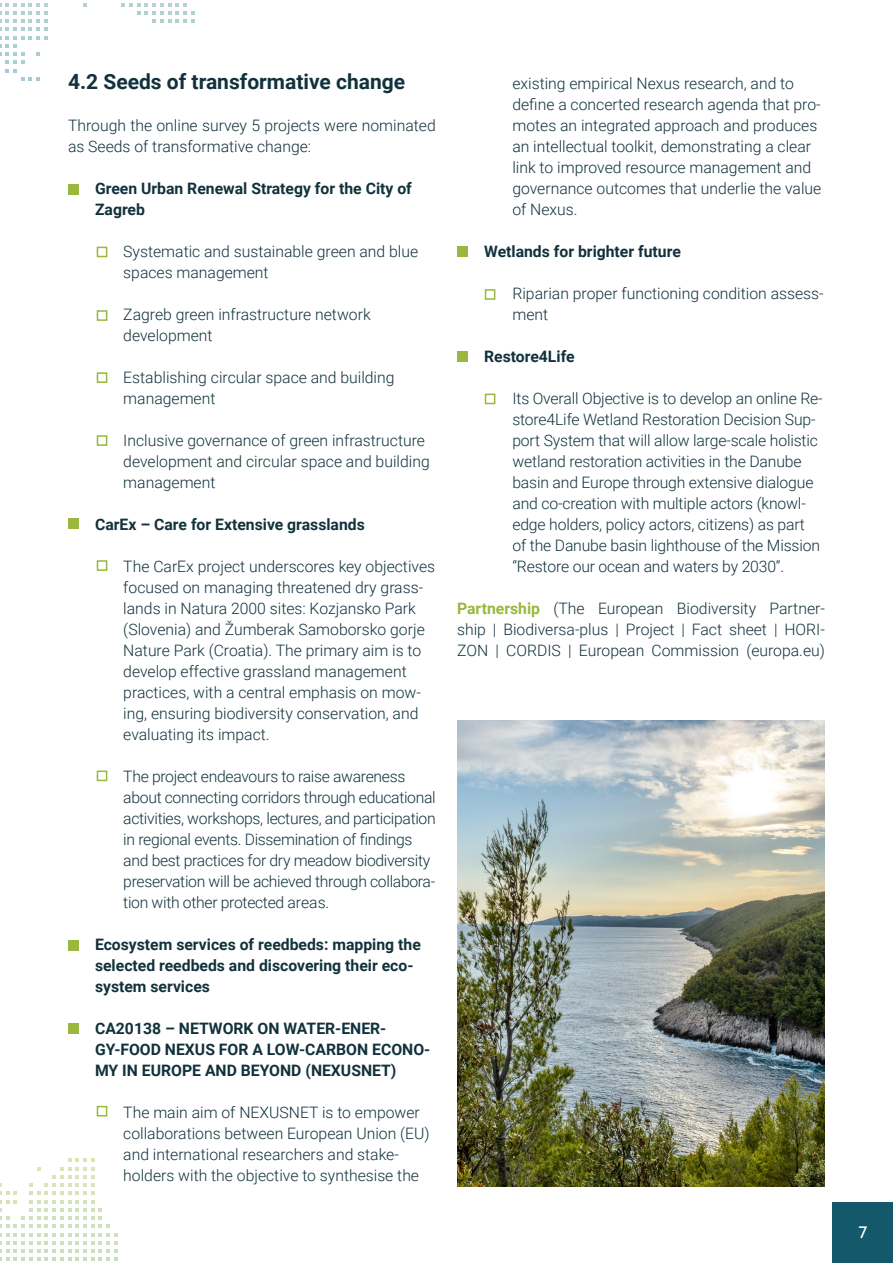
<style>
.page{position:relative;width:893px;height:1263px;background:#fff}
.page>*{position:absolute;margin:0;border:0;box-sizing:border-box;transform-origin:0 0}
.t1{font:700 21px "Roboto";color:#11323c}
.t2{font:16.5px "Aller";color:#fff}
.body{font:300 15.75px/21px "Roboto";color:#11323c}
.t3{font:700 15.75px/21px "Roboto";color:#11323c}
.body-2{font:300 15.75px/21px "Roboto";letter-spacing:-.02em;color:#11323c}
.s1{font-weight:700;color:#99b83d}
</style>
<div class="page">
<div style="left:832px;top:1202px;width:61px;height:61px;background:#14596b"></div>
<svg style="left:0;top:1158px;width:118px;height:103px"></svg>
<svg style="left:121px;top:3px;width:74px;height:20px"></svg>
<svg style="left:83px;top:3px;width:3px;height:4px"></svg>
<svg style="left:0;top:3px;width:48px;height:78px"></svg>
<img style="left:457px;top:721px;width:368px;height:465px">
<div style="left:68px;top:184px;width:11px;height:10px;background:#99b83d"></div>
<div style="left:457px;top:247px;width:11px;height:10px;background:#99b83d"></div>
<div style="left:457px;top:351px;width:11px;height:11px;background:#99b83d"></div>
<div style="left:68px;top:519px;width:11px;height:10px;background:#99b83d"></div>
<div style="left:68px;top:1023px;width:11px;height:10px;background:#99b83d"></div>
<div style="left:68px;top:940px;width:11px;height:10px;background:#99b83d"></div>
<div style="left:97px;top:247px;width:10px;height:10px;background:#fff;border:2px solid #99b83d"></div>
<div style="left:485px;top:289px;width:10px;height:11px;background:#fff;border:2px solid #99b83d"></div>
<div style="left:485px;top:394px;width:10px;height:10px;background:#fff;border:2px solid #99b83d"></div>
<div style="left:97px;top:310px;width:10px;height:11px;background:#fff;border:2px solid #99b83d"></div>
<div style="left:97px;top:372px;width:10px;height:11px;background:#fff;border:2px solid #99b83d"></div>
<div style="left:97px;top:435px;width:10px;height:11px;background:#fff;border:2px solid #99b83d"></div>
<div style="left:97px;top:560px;width:10px;height:11px;background:#fff;border:2px solid #99b83d"></div>
<div style="left:97px;top:770px;width:10px;height:11px;background:#fff;border:2px solid #99b83d"></div>
<div style="left:97px;top:1106px;width:10px;height:10px;background:#fff;border:2px solid #99b83d"></div>
<p class="t1" style="left:68px;top:67px;width:339px">4.2 Seeds of transformative change</p>
<p class="body" style="left:68px;top:114px;width:369px">Through the online survey 5 projects were nominated as Seeds of transformative change:</p>
<p class="t3" style="left:95px;top:177px;width:318px;text-indent:-27px">• Green Urban Renewal Strategy for the City of<br>Zagreb</p>
<p class="body" style="left:123px;top:240px;width:296px;text-indent:-27px">• Systematic and sustainable green and blue spaces management</p>
<p class="body" style="left:123px;top:303px;width:249px;text-indent:-27px">• Zagreb green infrastructure network development</p>
<p class="body" style="left:123px;top:366px;width:273px;text-indent:-27px">• Establishing circular space and building management</p>
<p class="body" style="left:123px;top:429px;width:308px;text-indent:-27px">• Inclusive governance of green infrastructure development and circular space and building management</p>
<p class="t3" style="left:68px;top:513px;width:298px">• CarEx – Care for Extensive grasslands</p>
<p class="body" style="left:123px;top:555px;width:313px;text-indent:-27px">• The CarEx project underscores key objectives focused on managing threatened dry grass&shy;lands in Natura 2000 sites: Kozjansko Park (Slovenia) and Žumberak Samoborsko gorje Nature Park (Croatia). The primary aim is to develop effective grassland management practices, with a central emphasis on mow&shy;ing, ensuring biodiversity conservation, and evaluating its impact.</p>
<p class="body-2" style="left:123px;top:765px;width:314px;text-indent:-27px">• The project endeavours to raise awareness about connecting corridors through educational activities, workshops, lectures, and participation in regional events. Dissemination of findings and best practices for dry meadow biodiversity preservation will be achieved through collabora&shy;tion with other protected areas.</p>
<p class="t3" style="left:95px;top:933px;width:327px;text-indent:-27px">• Ecosystem services of reedbeds: mapping the selected reedbeds and discovering their eco&shy;system services</p>
<p class="t3" style="left:95px;top:1017px;width:337px;text-indent:-27px">• CA20138 – NETWORK ON WATER-ENER-<br>GY-FOOD NEXUS FOR A LOW-CARBON ECONO-<br>MY IN EUROPE AND BEYOND (NEXUSNET)</p>
<p class="body" style="left:123px;top:1101px;width:308px;text-indent:-27px">• The main aim of NEXUSNET is to empower collaborations between European Union (EU) and international researchers and stake&shy;holders with the objective to synthesise the</p>
<p class="body" style="left:512px;top:72px;width:310px">existing empirical Nexus research, and to define a concerted research agenda that pro&shy;motes an integrated approach and produces an intellectual toolkit, demonstrating a clear link to improved resource management and governance outcomes that underlie the value of Nexus.</p>
<p class="t3" style="left:457px;top:240px;width:225px">• Wetlands for brighter future</p>
<p class="body" style="left:512px;top:282px;width:313px;text-indent:-27px">• Riparian proper functioning condition assess&shy;ment</p>
<p class="t3" style="left:457px;top:345px;width:119px">• Restore4Life</p>
<p class="body" style="left:512px;top:387px;width:312px;text-indent:-27px">• Its Overall Objective is to develop an online Re&shy;store4Life Wetland Restoration Decision Sup&shy;port System that will allow large-scale holistic wetland restoration activities in the Danube basin and Europe through extensive dialogue and co-creation with multiple actors (knowl&shy;edge holders, policy actors, citizens) as part of the Danube basin lighthouse of the Mission “Restore our ocean and waters by 2030”.</p>
<p class="body" style="left:457px;top:597px;width:369px;text-align:justify"><span class="s1">Partnership</span> (The European Biodiversity Partner&shy;ship | Biodiversa-plus | Project | Fact sheet | HORI-ZON | CORDIS | European Commission (europa.eu)</p>
<p class="t2" style="left:858px;top:1222px;width:11px">7</p>
</div>
